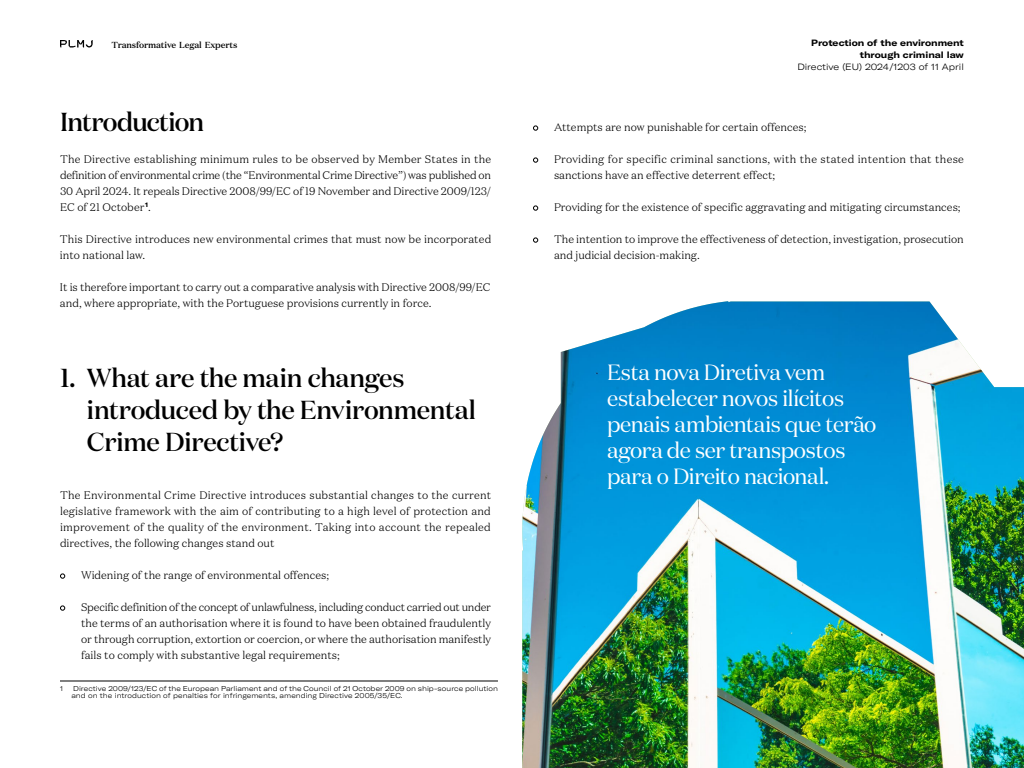
<style>
.page{position:relative;width:1024px;height:768px;background:#fff}
.page>*{position:absolute;margin:0;border:0;box-sizing:border-box;transform-origin:0 0}
.t1{font:500 26px/32px "Domaine Display";letter-spacing:-.015em;color:#000}
.t2{font:22px/26px "Domaine Display";letter-spacing:-.015em;color:#fff}
.t3{font:300 11px/16px "Domaine Text";color:#000;text-align:justify}
.t4{font:300 11px/16px "Domaine Text";letter-spacing:.02em;color:#000}
.t5{font:700 expanded 9px/12px "GT America";color:#000;text-align:right}
.t6{font:300 expanded 9px "GT America";color:#000}
.t7{font:500 8.8px "Domaine Text";letter-spacing:-.02em;color:#000}
.t8{font:300 expanded 7px/7px "GT America";letter-spacing:.005em;color:#000}
.s1{font-weight:900;font-size:12px}
</style>
<div class="page">
<svg style="left:60px;top:40px;width:33px;height:8px"></svg>
<hr style="left:60px;top:681px;width:438px;height:1px;background:#000">
<img style="left:522px;top:301px;width:502px;height:467px">
<p class="t7" style="left:111px;top:39px;width:128px">Transformative Legal Experts</p>
<p class="t5" style="left:811px;top:36px;width:154px">Protection of the environment through criminal law</p>
<p class="t6" style="left:797px;top:61px;width:168px">Directive (EU) 2024/1203 of 11 April</p>
<h1 class="t1" style="left:60px;top:106px;width:146px">Introduction</h1>
<p class="t3" style="left:60px;top:151px;width:433px">The Directive establishing minimum rules to be observed by Member States in the definition of environmental crime (the “Environmental Crime Directive”) was published on 30 April 2024. It repeals Directive 2008/99/EC of 19 November and Directive 2009/123/ EC of 21 October <sup>1</sup>.</p>
<p class="t3" style="left:60px;top:231px;width:433px">This Directive introduces new environmental crimes that must now be incorporated into national law.</p>
<p class="t3" style="left:60px;top:279px;width:432px">It is therefore important to carry out a comparative analysis with Directive 2008/99/EC and, where appropriate, with the Portuguese provisions currently in force.</p>
<h1 class="t1" style="left:87px;top:362px;width:390px;text-indent:-27px">1. What are the main changes introduced by the Environmental<br>Crime Directive?</h1>
<p class="t3" style="left:60px;top:487px;width:433px">The Environmental Crime Directive introduces substantial changes to the current legislative framework with the aim of contributing to a high level of protection and improvement of the quality of the environment. Taking into account the repealed directives, the following changes stand out</p>
<p class="t3" style="left:60px;top:567px;width:271px"><span class="s1">•</span> Widening of the range of environmental offences;</p>
<p class="t3" style="left:81px;top:599px;width:412px;text-indent:-21px"><span class="s1">•</span> Specific definition of the concept of unlawfulness, including conduct carried out under the terms of an authorisation where it is found to have been obtained fraudulently or through corruption, extortion or coercion, or where the authorisation manifestly fails to comply with substantive legal requirements;</p>
<p class="t8" style="left:60px;top:685px;width:4px">1</p>
<p class="t8" style="left:71px;top:685px;width:428px">Directive 2009/123/EC of the European Parliament and of the Council of 21 October 2009 on ship-source pollution and on the introduction of penalties for infringements, amending Directive 2005/35/EC.</p>
<p class="t3" style="left:533px;top:119px;width:275px"><span class="s1">•</span> Attempts are now punishable for certain offences;</p>
<p class="t4" style="left:554px;top:151px;width:412px;text-indent:-21px"><span class="s1">•</span> Providing for specific criminal sanctions, with the stated intention that these sanctions have an effective deterrent effect;</p>
<p class="t3" style="left:533px;top:199px;width:429px"><span class="s1">•</span> Providing for the existence of specific aggravating and mitigating circumstances;</p>
<p class="t3" style="left:554px;top:231px;width:411px;text-indent:-21px"><span class="s1">•</span> The intention to improve the effectiveness of detection, investigation, prosecution and judicial decision-making.</p>
<h2 class="t2" style="left:607px;top:359px;width:271px">Esta nova Diretiva vem estabelecer novos ilícitos penais ambientais que terão agora de ser transpostos para o Direito nacional.</h2>
</div>
